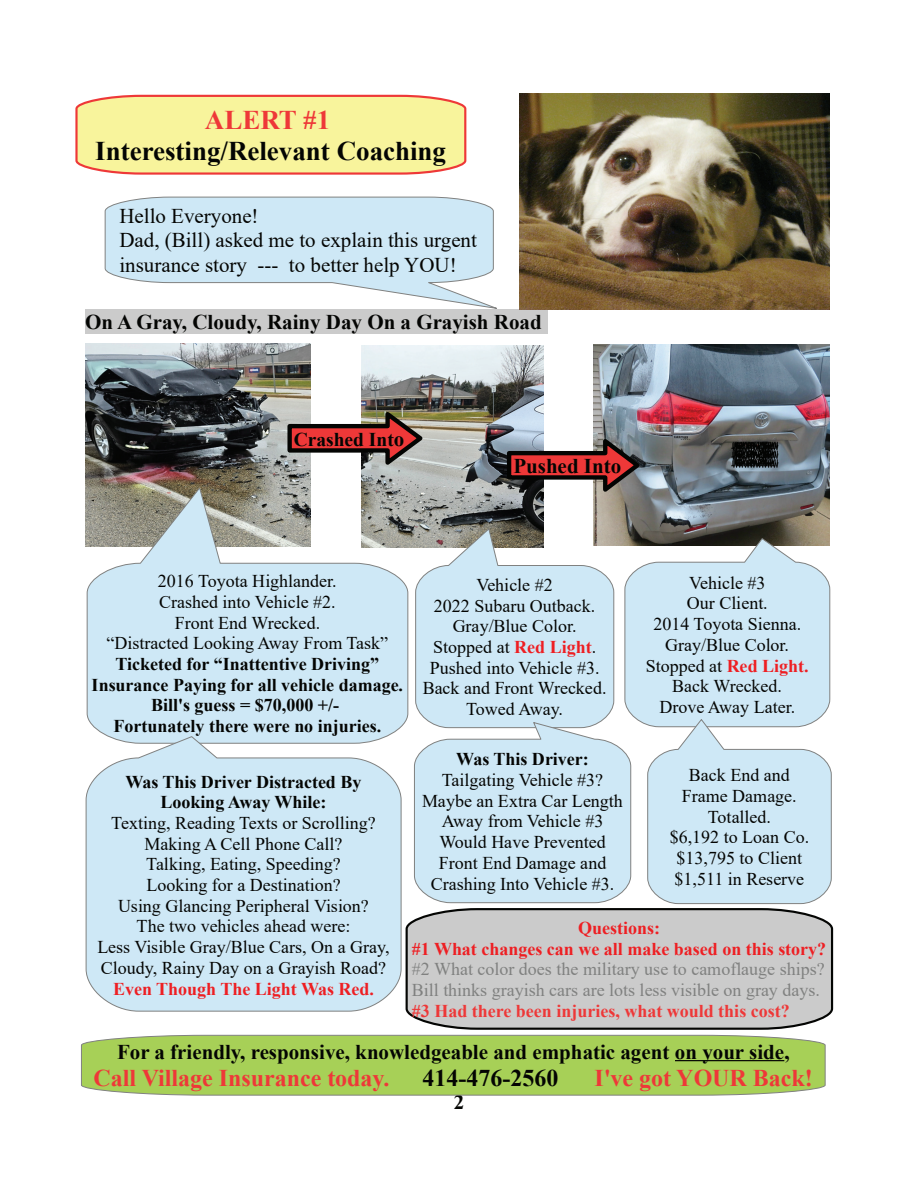
<style>
.page{position:relative;width:918px;height:1188px;background:#fff}
.page>*{position:absolute;margin:0;border:0;box-sizing:border-box;transform-origin:0 0}
.t1{font:700 27px "Times New Roman";color:#040503}
.t2{font:700 27px "Times New Roman";color:#ee3838}
.t3{font:700 24px "Times New Roman";color:#ee3838}
.t4{font:700 24px "Times New Roman";color:#040503}
.t5{font:700 21px "Times New Roman";color:#040503}
.t6{font:21px/24.2px "Times New Roman";color:#040503}
.t7{font:700 19.5px "Times New Roman";color:#040503}
.t8{font:18px/20.7px "Times New Roman";color:#040503;text-align:center}
.t9{font:700 18px/20.7px "Times New Roman";color:#040503;text-align:center}
.t10{font:18px/20.7px "Times New Roman";color:#808180}
.t11{font:700 18px/20.7px "Times New Roman";color:#ee1f23;text-align:center}
.t12{font:700 18px "Times New Roman";color:#ee3838}
.s1{font-size:21px}
.s2{font-weight:700;color:#ee1f23}
</style>
<div class="page">
<div style="left:85px;top:309px;width:462px;height:25px;background:#cbcbcb"></div>
<svg style="left:75px;top:94px;width:392px;height:81px;background:#f7e99a"></svg>
<img style="left:519px;top:93px;width:310px;height:216px">
<svg style="left:104px;top:196px;width:393px;height:113px"></svg>
<svg style="left:81px;top:1035px;width:745px;height:61px;background:#a8ce5d"></svg>
<hr style="left:675px;top:1060px;width:109px;height:1px;background:#040503">
<img style="left:85px;top:344px;width:226px;height:202px">
<img style="left:593px;top:345px;width:237px;height:183px">
<img style="left:362px;top:346px;width:181px;height:201px">
<svg style="left:505px;top:432px;width:140px;height:66px"></svg>
<svg style="left:86px;top:487px;width:323px;height:249px;background:#c8dae2"></svg>
<svg style="left:85px;top:736px;width:317px;height:276px;background:#d0e7f4"></svg>
<svg style="left:405px;top:908px;width:429px;height:122px;background:#c4c4c4"></svg>
<svg style="left:414px;top:528px;width:418px;height:376px;background:#cee3ee"></svg>
<svg style="left:285px;top:406px;width:143px;height:65px"></svg>
<h1 class="t2" style="left:205px;top:110px;width:127px">ALERT #1</h1>
<h1 class="t1" style="left:95px;top:142px;width:352px">Interesting/Relevant Coaching</h1>
<p class="t6" style="left:119px;top:206px;width:359px">Hello Everyone!<br>Dad, (Bill) asked me to explain this urgent insurance story --- to better help YOU!</p>
<p class="t5" style="left:85px;top:315px;width:458px">On A Gray, Cloudy, Rainy Day On a Grayish Road</p>
<p class="t7" style="left:294px;top:433px;width:112px">Crashed Int<span class="s1">o</span></p>
<p class="t5" style="left:513px;top:459px;width:109px">Pushed Into</p>
<p class="t8" style="left:107px;top:572px;width:283px">2016 Toyota Highlander.<br>Crashed into Vehicle #2.<br>Front End Wrecked.<br>“Distracted Looking Away From Task”</p>
<p class="t9" style="left:92px;top:656px;width:313px">Ticketed for “Inattentive Driving” Insurance Paying for all vehicle damage.<br>Bill's guess = $70,000 +/-<br>Fortunately there were no injuries.</p>
<p class="t9" style="left:125px;top:773px;width:238px">Was This Driver Distracted By<br>Looking Away While:</p>
<p class="t8" style="left:97px;top:814px;width:294px">Texting, Reading Texts or Scrolling?<br>Making A Cell Phone Call?<br>Talking, Eating, Speeding?<br>Looking for a Destination?<br>Using Glancing Peripheral Vision?<br>The two vehicles ahead were:<br>Less Visible Gray/Blue Cars, On a Gray,<br>Cloudy, Rainy Day on a Grayish Road?</p>
<p class="t11" style="left:113px;top:980px;width:262px">Even Though The Light Was Red.</p>
<p class="t8" style="left:423px;top:576px;width:185px">Vehicle #2<br>2022 Subaru Outback.<br>Gray/Blue Color.<br>Stopped at <span class="s2">Red Light</span>.<br>Pushed into Vehicle #3.<br>Back and Front Wrecked.<br>Towed Away.</p>
<p class="t8" style="left:646px;top:574px;width:164px">Vehicle #3<br>Our Client.<br>2014 Toyota Sienna.<br>Gray/Blue Color.<br>Stopped at <span class="s2">Red Light.<br></span>Back Wrecked.<br>Drove Away Later.</p>
<p class="t9" style="left:456px;top:751px;width:134px">Was This Driver:</p>
<p class="t8" style="left:422px;top:771px;width:202px">Tailgating Vehicle #3?<br>Maybe an Extra Car Length<br>Away from Vehicle #3<br>Would Have Prevented<br>Front End Damage and<br>Crashing Into Vehicle #3.</p>
<p class="t8" style="left:670px;top:766px;width:141px">Back End and<br>Frame Damage.<br>Totalled.<br>$6,192 to Loan Co. $13,795 to Client $1,511 in Reserve</p>
<p class="t11" style="left:412px;top:920px;width:416px">Questions:<br>#1 What changes can we all make based on this story?</p>
<p class="t10" style="left:412px;top:961px;width:414px">#2 What color does the military use to camoflauge ships?<br>Bill thinks grayish cars are lots less visible on gray days.</p>
<p class="t12" style="left:412px;top:1005px;width:379px">#3 Had there been injuries, what would this cost?</p>
<p class="t5" style="left:117px;top:1045px;width:674px">For a friendly, responsive, knowledgeable and emphatic agent on your side,</p>
<h2 class="t3" style="left:94px;top:1070px;width:297px">Call Village Insurance today.</h2>
<h2 class="t4" style="left:423px;top:1070px;width:137px">414-476-2560</h2>
<h2 class="t3" style="left:595px;top:1070px;width:220px">I've got YOUR Back!</h2>
<p class="t5" style="left:454px;top:1095px;width:12px">2</p>
</div>
